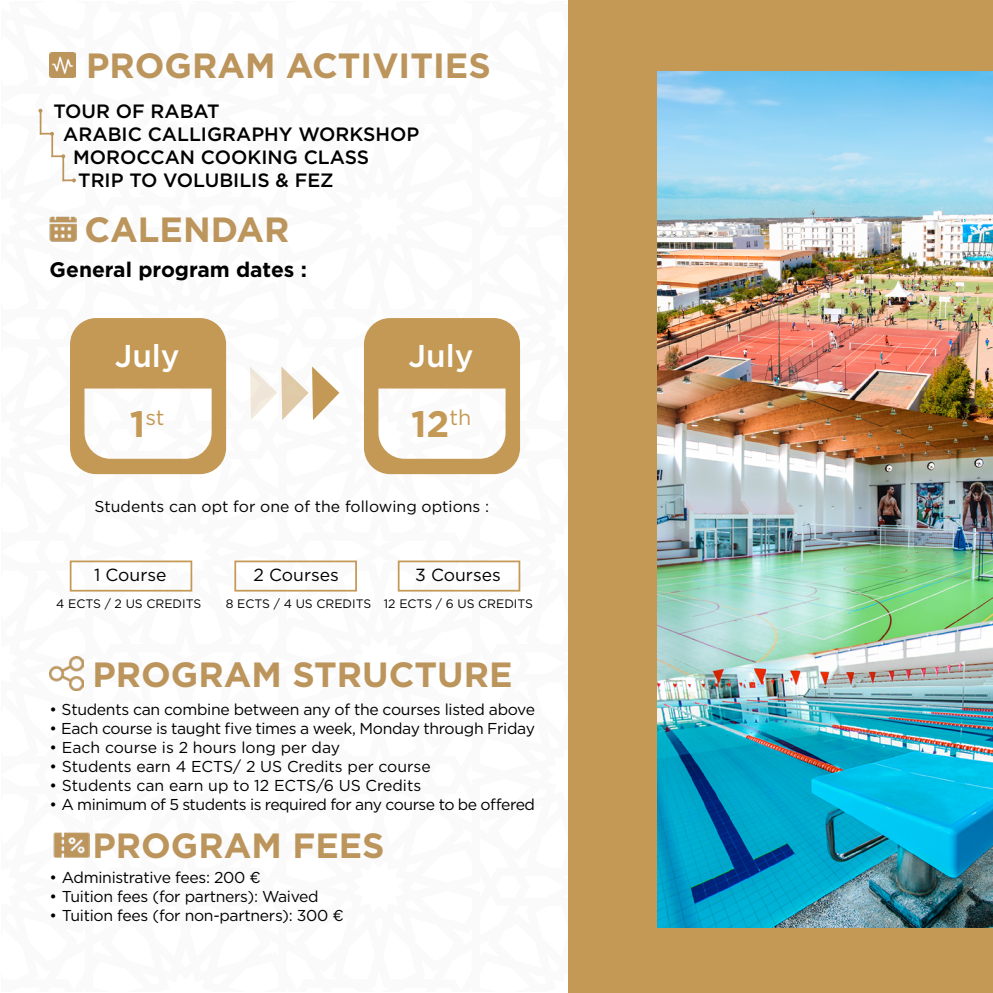
<style>
.page{position:relative;width:993px;height:993px;background:#fff}
.page>*{position:absolute;margin:0;border:0;box-sizing:border-box;transform-origin:0 0}
.t1{font:700 36.75px "Gotham";color:#c49955}
.t2{font:700 35px "Gotham";color:#bc955c}
.t3{font:500 31.5px "Gotham";color:#fff}
.t4{font:21.35px "Gotham";color:#c49955}
.t5{font:700 21px "Gotham";color:#000}
.t6{font:500 19.25px "Gotham";color:#000}
.t7{font:17.5px "Gotham";color:#000}
.t8{font:15.75px "Gotham";letter-spacing:-.02em;color:#000}
.t9{font:15.75px "Gotham";color:#000}
.t10{font:12.25px "Gotham";color:#000}
.s1{font-weight:700;font-size:36.75px}
</style>
<div class="page">
<svg style="left:70px;top:318px;width:156px;height:156px"></svg>
<svg style="left:364px;top:318px;width:156px;height:156px"></svg>
<svg style="left:250px;top:366px;width:89px;height:54px"></svg>
<div style="left:70px;top:560px;width:122px;height:31px;border:2px solid #c49955"></div>
<div style="left:234px;top:560px;width:123px;height:31px;border:2px solid #c49955"></div>
<div style="left:397px;top:560px;width:123px;height:31px;border:2px solid #c49955"></div>
<div style="left:568px;top:0;width:424px;height:992px;background:#c49955"></div>
<img style="left:50px;top:216px;width:26px;height:26px">
<img style="left:50px;top:52px;width:25px;height:26px">
<img style="left:53px;top:832px;width:36px;height:26px">
<img style="left:50px;top:656px;width:33px;height:34px">
<img style="left:657px;top:72px;width:335px;height:855px">
<hr style="left:51px;top:133px;width:2px;height:24px;background:#bc955c">
<hr style="left:62px;top:155px;width:2px;height:26px;background:#bc955c">
<svg style="left:38px;top:109px;width:16px;height:27px"></svg>
<svg style="left:51px;top:154px;width:14px;height:4px"></svg>
<svg style="left:63px;top:178px;width:13px;height:4px"></svg>
<h2 class="t2" style="left:86px;top:42px;width:406px">PROGRAM ACTIVITIES</h2>
<p class="t6" style="left:53px;top:99px;width:168px">TOUR OF RABAT</p>
<p class="t6" style="left:63px;top:122px;width:357px">ARABIC CALLIGRAPHY WORKSHOP</p>
<p class="t6" style="left:73px;top:145px;width:297px">MOROCCAN COOKING CLASS</p>
<p class="t6" style="left:78px;top:168px;width:257px">TRIP TO VOLUBILIS &amp; FEZ</p>
<h2 class="t2" style="left:84px;top:206px;width:206px">CALENDAR</h2>
<h3 class="t5" style="left:50px;top:255px;width:259px">General program dates :</h3>
<h3 class="t3" style="left:115px;top:335px;width:66px">July</h3>
<h3 class="t3" style="left:408px;top:335px;width:66px">July</h3>
<h3 class="t4" style="left:130px;top:404px;width:36px"><span class="s1">1</span>st</h3>
<h1 class="t1" style="left:411px;top:400px;width:62px">12<sup>th</sup></h1>
<p class="t9" style="left:94px;top:495px;width:396px">Students can opt for one of the following options :</p>
<p class="t7" style="left:94px;top:563px;width:74px">1 Course</p>
<p class="t7" style="left:253px;top:563px;width:87px">2 Courses</p>
<p class="t7" style="left:415px;top:563px;width:87px">3 Courses</p>
<p class="t10" style="left:56px;top:595px;width:146px">4 ECTS / 2 US CREDITS</p>
<p class="t10" style="left:226px;top:595px;width:308px">8 ECTS / 4 US CREDITS 12 ECTS / 6 US CREDITS</p>
<h2 class="t2" style="left:92px;top:650px;width:421px">PROGRAM STRUCTURE</h2>
<p class="t8" style="left:50px;top:699px;width:486px">• Students can combine between any of the courses listed above</p>
<p class="t8" style="left:50px;top:718px;width:486px">• Each course is taught five times a week, Monday through Friday</p>
<p class="t9" style="left:50px;top:737px;width:292px">• Each course is 2 hours long per day</p>
<p class="t9" style="left:50px;top:756px;width:382px">• Students earn 4 ECTS/ 2 US Credits per course</p>
<p class="t9" style="left:50px;top:774px;width:373px">• Students can earn up to 12 ECTS/6 US Credits</p>
<p class="t8" style="left:50px;top:793px;width:486px">• A minimum of 5 students is required for any course to be offered</p>
<h2 class="t2" style="left:92px;top:821px;width:293px">PROGRAM FEES</h2>
<p class="t8" style="left:50px;top:867px;width:213px">• Administrative fees: 200 €</p>
<p class="t8" style="left:50px;top:885px;width:270px">• Tuition fees (for partners): Waived</p>
<p class="t8" style="left:50px;top:904px;width:296px">• Tuition fees (for non-partners): 300 €</p>
</div>
